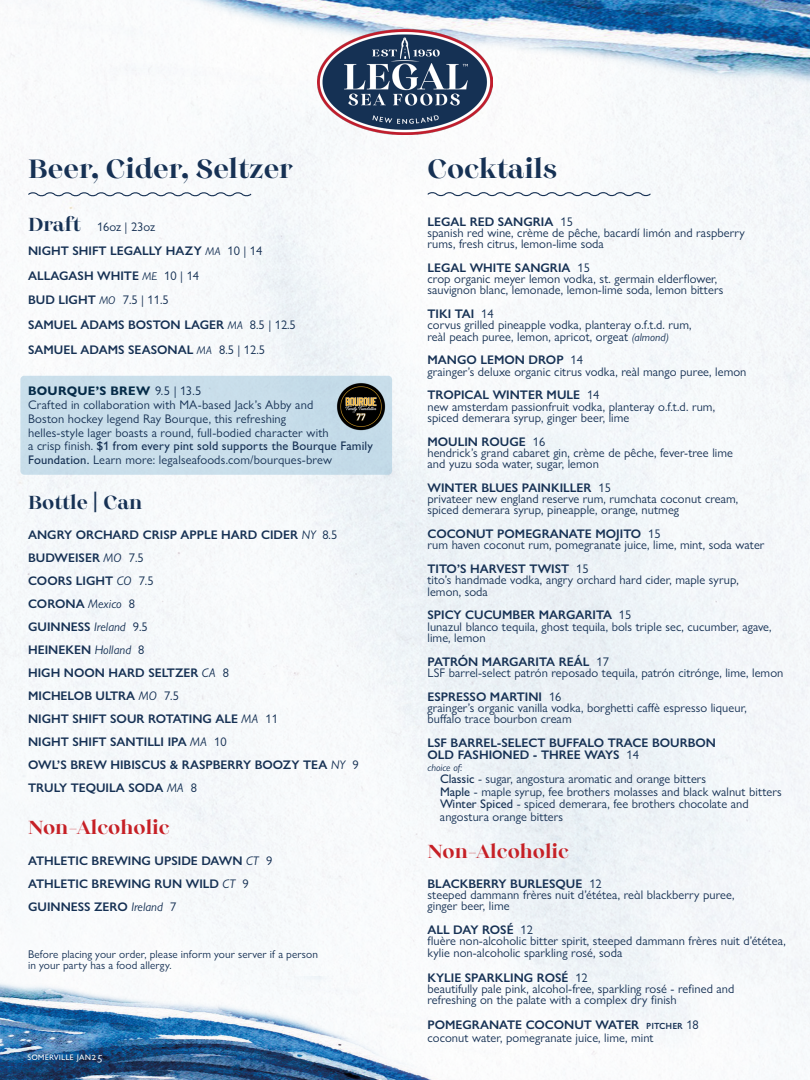
<style>
.page{position:relative;width:810px;height:1080px;background:#fff}
.page>*{position:absolute;margin:0;border:0;box-sizing:border-box;transform-origin:0 0}
.t1{font:500 26.25px "Monckeberg";color:#163154}
.t2{font:500 18.75px "Monckeberg";color:#c62026}
.t3{font:500 18.75px "Monckeberg";color:#163154}
.Menu_Dish_Dunbar_with_Leader_9_12_LS{font:12.5px/11.2px "Gill Sans Nova";letter-spacing:.005em;color:#163154}
.t4{font:600 12.5px/12.5px "Gill Sans Nova";color:#163154}
.Menu_Dish_Dunbar_with_Leader_9_12_LS-2{font:700 12.5px "Gill Sans Nova";letter-spacing:.02em;color:#052b48}
.Menu_Dish_Dunbar_with_Leader_9_12_LS-3{font:11.25px/11.2px "Gill Sans Nova";letter-spacing:.005em;color:#163154}
.t5{font:11.25px "Gill Sans Nova";letter-spacing:.005em;color:#fff}
.t6{font:italic 10px "Gill Sans Nova";color:#163154}
.s1{font-family:"Monckeberg";font-weight:500;font-size:18.75px}
.s2{font-weight:400;font-style:italic;font-size:11.25px}
.s3{font-weight:400}
.s4{font-weight:400;color:#163154}
.s5{font-weight:500}
.s6{font-family:"Gill Sans Nova";font-size:22.5px}
.s7{font-weight:400;font-style:italic}
.s8{font-weight:600}
.s9{font-style:italic;font-size:11.25px}
</style>
<div class="page">
<img style="left:0;top:84px;width:810px;height:996px">
<img style="left:0;top:976px;width:504px;height:104px">
<img style="left:10px;top:0;width:800px;height:84px">
<svg style="left:426px;top:191px;width:226px;height:7px"></svg>
<img style="left:318px;top:29px;width:174px;height:106px">
<div style="left:20px;top:376px;width:372px;height:99px;background:#c9deea;border-radius:4px"></div>
<svg style="left:27px;top:191px;width:225px;height:7px"></svg>
<img style="left:336px;top:383px;width:49px;height:48px">
<p class="t1" style="left:28px;top:151px;width:266px">Beer, Cider, Seltzer</p>
<p class="Menu_Dish_Dunbar_with_Leader_9_12_LS" style="left:28px;top:221px;width:129px"><span class="s1">Draft</span> 16oz | 23oz</p>
<p class="t4" style="left:28px;top:245px;width:236px">NIGHT SHIFT LEGALLY HAZY <span class="s2">MA</span> <span class="s3">10 | 14</span></p>
<p class="t4" style="left:28px;top:269px;width:173px">ALLAGASH WHITE <span class="s2">ME</span> <span class="s3">10 | 14</span></p>
<p class="t4" style="left:28px;top:294px;width:142px">BUD LIGHT <span class="s2">MO</span> <span class="s3">7.5 | 11.5</span></p>
<p class="t4" style="left:28px;top:318px;width:269px">SAMUEL ADAMS BOSTON LAGER <span class="s2">MA</span> <span class="s3">8.5 | 12.5</span></p>
<p class="t4" style="left:28px;top:343px;width:238px">SAMUEL ADAMS SEASONAL <span class="s2">MA</span> <span class="s3">8.5 | 12.5</span></p>
<p class="Menu_Dish_Dunbar_with_Leader_9_12_LS-2" style="left:28px;top:383px;width:175px">BOURQUE’S BREW <span class="s4">9.5 | 13.5</span></p>
<p class="Menu_Dish_Dunbar_with_Leader_9_12_LS" style="left:28px;top:398px;width:346px;line-height:13.8px">Crafted in collaboration with MA-based Jack’s Abby and<br>Boston hockey legend Ray Bourque, this refreshing<br>helles-style lager boasts a round, full-bodied character with<br>a crisp finish. <span class="s5">$1 from every pint sold supports the Bourque Family Foundation.</span> Learn more: legalseafoods.com/bourques-brew</p>
<p class="t3" style="left:28px;top:490px;width:116px">Bottle <span class="s6">|</span> Can</p>
<p class="t4" style="left:28px;top:529px;width:311px">ANGRY ORCHARD CRISP APPLE HARD CIDER <span class="s7">NY</span> <span class="s3">8.5</span></p>
<p class="t4" style="left:28px;top:552px;width:117px">BUDWEISER <span class="s7">MO</span> <span class="s3">7.5</span></p>
<p class="t4" style="left:28px;top:575px;width:127px">COORS LIGHT <span class="s7">CO</span> <span class="s3">7.5</span></p>
<p class="t4" style="left:28px;top:598px;width:108px">CORONA <span class="s7">Mexico</span> <span class="s3">8</span></p>
<p class="t4" style="left:28px;top:621px;width:121px">GUINNESS <span class="s7">Ireland</span> <span class="s3">9.5</span></p>
<p class="t4" style="left:28px;top:644px;width:118px">HEINEKEN <span class="s7">Holland</span> <span class="s3">8</span></p>
<p class="t4" style="left:28px;top:667px;width:202px">HIGH NOON HARD SELTZER <span class="s7">CA</span> <span class="s3">8</span></p>
<p class="t4" style="left:28px;top:690px;width:152px">MICHELOB ULTRA <span class="s7">MO</span> <span class="s3">7.5</span></p>
<p class="t4" style="left:28px;top:713px;width:251px">NIGHT SHIFT SOUR ROTATING ALE <span class="s7">MA</span> <span class="s3">11</span></p>
<p class="t4" style="left:28px;top:736px;width:200px">NIGHT SHIFT SANTILLI IPA <span class="s7">MA</span> <span class="s3">10</span></p>
<p class="t4" style="left:28px;top:759px;width:332px">OWL’S BREW HIBISCUS &amp; RASPBERRY BOOZY TEA <span class="s7">NY</span> <span class="s3">9</span></p>
<p class="t4" style="left:28px;top:782px;width:171px">TRULY TEQUILA SODA <span class="s7">MA</span> <span class="s3">8</span></p>
<p class="t2" style="left:28px;top:815px;width:143px">Non-Alcoholic</p>
<p class="t4" style="left:28px;top:854px;width:246px">ATHLETIC BREWING UPSIDE DAWN <span class="s7">CT</span> <span class="s3">9</span></p>
<p class="t4" style="left:28px;top:877px;width:222px">ATHLETIC BREWING RUN WILD <span class="s7">CT</span> <span class="s3">9</span></p>
<p class="t4" style="left:28px;top:900px;width:150px">GUINNESS ZERO <span class="s7">Ireland</span> <span class="s3">7</span></p>
<p class="Menu_Dish_Dunbar_with_Leader_9_12_LS-3" style="left:28px;top:949px;width:291px">Before placing your order, please inform your server if a person in your party has a food allergy.</p>
<p class="t5" style="left:27px;top:1049px;width:77px">somerville jan25</p>
<p class="t1" style="left:428px;top:151px;width:131px">Cocktails</p>
<p class="Menu_Dish_Dunbar_with_Leader_9_12_LS" style="left:428px;top:216px;width:319px"><span class="s8">LEGAL RED SANGRIA</span> 15<br>spanish red wine, crème de pêche, bacardí limón and raspberry rums, fresh citrus, lemon-lime soda</p>
<p class="Menu_Dish_Dunbar_with_Leader_9_12_LS" style="left:428px;top:262px;width:297px"><span class="s8">LEGAL WHITE SANGRIA</span> 15<br>crop organic meyer lemon vodka, st. germain elderflower, sauvignon blanc, lemonade, lemon-lime soda, lemon bitters</p>
<p class="Menu_Dish_Dunbar_with_Leader_9_12_LS" style="left:428px;top:308px;width:266px"><span class="s8">TIKI TAI</span> 14<br>corvus grilled pineapple vodka, planteray o.f.t.d. rum, reàl peach puree, lemon, apricot, orgeat <span class="s9">(almond)</span></p>
<p class="Menu_Dish_Dunbar_with_Leader_9_12_LS" style="left:428px;top:354px;width:320px"><span class="s8">MANGO LEMON DROP</span> 14<br>grainger’s deluxe organic citrus vodka, reàl mango puree, lemon</p>
<p class="Menu_Dish_Dunbar_with_Leader_9_12_LS" style="left:428px;top:389px;width:289px"><span class="s8">TROPICAL WINTER MULE</span> 14<br>new amsterdam passionfruit vodka, planteray o.f.t.d. rum, spiced demerara syrup, ginger beer, lime</p>
<p class="Menu_Dish_Dunbar_with_Leader_9_12_LS" style="left:428px;top:436px;width:307px"><span class="s8">MOULIN ROUGE</span> 16<br>hendrick’s grand cabaret gin, crème de pêche, fever-tree lime and yuzu soda water, sugar, lemon</p>
<p class="Menu_Dish_Dunbar_with_Leader_9_12_LS" style="left:428px;top:482px;width:312px"><span class="s8">WINTER BLUES PAINKILLER</span> 15<br>privateer new england reserve rum, rumchata coconut cream, spiced demerara syrup, pineapple, orange, nutmeg</p>
<p class="Menu_Dish_Dunbar_with_Leader_9_12_LS" style="left:428px;top:528px;width:339px"><span class="s8">COCONUT POMEGRANATE MOJITO</span> 15<br>rum haven coconut rum, pomegranate juice, lime, mint, soda water</p>
<p class="Menu_Dish_Dunbar_with_Leader_9_12_LS" style="left:428px;top:563px;width:313px"><span class="s8">TITO’S HARVEST TWIST</span> 15<br>tito’s handmade vodka, angry orchard hard cider, maple syrup, lemon, soda</p>
<p class="Menu_Dish_Dunbar_with_Leader_9_12_LS" style="left:428px;top:609px;width:346px"><span class="s8">SPICY CUCUMBER MARGARITA</span> 15<br>lunazul blanco tequila, ghost tequila, bols triple sec, cucumber, agave, lime, lemon</p>
<p class="Menu_Dish_Dunbar_with_Leader_9_12_LS" style="left:428px;top:656px;width:357px"><span class="s8">PATRÓN MARGARITA REÁL</span> 17<br>LSF barrel-select patrón reposado tequila, patrón citrónge, lime, lemon</p>
<p class="Menu_Dish_Dunbar_with_Leader_9_12_LS" style="left:428px;top:691px;width:321px"><span class="s8">ESPRESSO MARTINI</span> 16<br>grainger’s organic vanilla vodka, borghetti caffè espresso liqueur, buffalo trace bourbon cream</p>
<p class="t4" style="left:428px;top:736px;width:290px">LSF BARREL-SELECT BUFFALO TRACE BOURBON<br>OLD FASHIONED - THREE WAYS <span class="s3">14</span></p>
<p class="t6" style="left:428px;top:761px;width:36px">choice of:</p>
<p class="Menu_Dish_Dunbar_with_Leader_9_12_LS" style="left:440px;top:773px;width:268px"><span class="s5">Classic</span> - sugar, angostura aromatic and orange bitters</p>
<p class="Menu_Dish_Dunbar_with_Leader_9_12_LS" style="left:440px;top:786px;width:343px"><span class="s5">Maple</span> - maple syrup, fee brothers molasses and black walnut bitters</p>
<p class="Menu_Dish_Dunbar_with_Leader_9_12_LS" style="left:440px;top:798px;width:310px;line-height:12.5px"><span class="s5">Winter Spiced</span> - spiced demerara, fee brothers chocolate and angostura orange bitters</p>
<p class="t2" style="left:427px;top:839px;width:143px">Non-Alcoholic</p>
<p class="Menu_Dish_Dunbar_with_Leader_9_12_LS" style="left:427px;top:878px;width:309px"><span class="s8">BLACKBERRY BURLESQUE</span> 12<br>steeped dammann frères nuit d’ététea, reàl blackberry puree, ginger beer, lime</p>
<p class="Menu_Dish_Dunbar_with_Leader_9_12_LS" style="left:427px;top:924px;width:360px"><span class="s8">ALL DAY ROSÉ</span> 12<br>fluère non-alcoholic bitter spirit, steeped dammann frères nuit d’ététea, kylie non-alcoholic sparkling rosé, soda</p>
<p class="Menu_Dish_Dunbar_with_Leader_9_12_LS" style="left:427px;top:972px;width:308px"><span class="s8">KYLIE SPARKLING ROSÉ</span> 12<br>beautifully pale pink, alcohol-free, sparkling rosé - refined and refreshing on the palate with a complex dry finish</p>
<p class="Menu_Dish_Dunbar_with_Leader_9_12_LS" style="left:427px;top:1018px;width:273px;line-height:12.5px"><span class="s8">POMEGRANATE COCONUT WATER</span> <span class="s5">pitcher</span> 18 coconut water, pomegranate juice, lime, mint</p>
</div>
